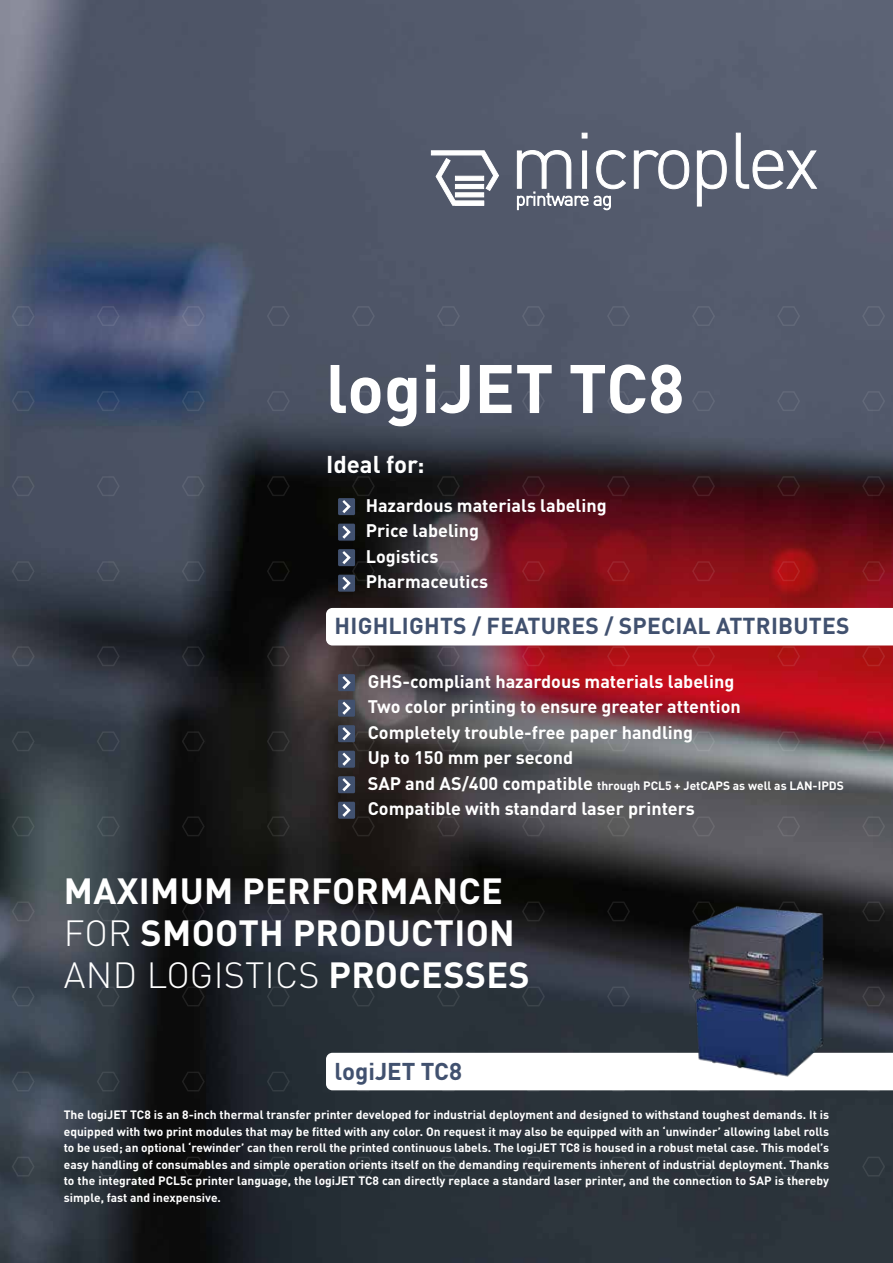
<style>
.page{position:relative;width:893px;height:1263px;background:#fff}
.page>*{position:absolute;margin:0;border:0;box-sizing:border-box;transform-origin:0 0}
.t1{font:700 67.5px "DIN Pro";color:#fff}
.t2{font:700 36px/42px "DIN Pro";letter-spacing:.01em;color:#fff}
.t3{font:700 24px "DIN Pro";color:#41516f}
.t4{font:700 24px "DIN Pro";color:#fff}
.t5{font:700 22.8px "DIN Pro";letter-spacing:.01em;color:#41516f}
.t6{font:700 18px/25.5px "DIN Pro";color:#fff}
.t7{font:700 12px/16.5px "DIN Pro";color:#fff;text-align:justify}
.s1{font-size:18px}
.s2{font-weight:300}
</style>
<div class="page">
<img style="left:0;top:0;width:893px;height:1263px">
<svg style="left:431px;top:150px;width:68px;height:56px"></svg>
<hr style="left:455px;top:201px;width:29px;height:4px;background:#fff">
<div style="left:455px;top:184px;width:29px;height:5px;background:#fff"></div>
<svg style="left:455px;top:176px;width:29px;height:5px"></svg>
<hr style="left:455px;top:193px;width:29px;height:4px;background:#fff">
<svg style="left:634px;top:150px;width:55px;height:39px"></svg>
<svg style="left:697px;top:150px;width:30px;height:56px"></svg>
<svg style="left:736px;top:133px;width:81px;height:56px"></svg>
<svg style="left:517px;top:133px;width:109px;height:77px"></svg>
<svg style="left:11px;top:305px;width:25px;height:22px"></svg>
<svg style="left:96px;top:305px;width:25px;height:22px"></svg>
<svg style="left:181px;top:305px;width:25px;height:22px"></svg>
<svg style="left:266px;top:305px;width:25px;height:22px"></svg>
<svg style="left:351px;top:305px;width:25px;height:22px"></svg>
<svg style="left:436px;top:305px;width:25px;height:22px"></svg>
<svg style="left:521px;top:305px;width:25px;height:22px"></svg>
<svg style="left:606px;top:305px;width:25px;height:22px"></svg>
<svg style="left:691px;top:305px;width:25px;height:22px"></svg>
<svg style="left:776px;top:305px;width:25px;height:22px"></svg>
<svg style="left:861px;top:305px;width:25px;height:22px"></svg>
<svg style="left:11px;top:390px;width:25px;height:22px"></svg>
<svg style="left:96px;top:390px;width:25px;height:22px"></svg>
<svg style="left:181px;top:390px;width:25px;height:22px"></svg>
<svg style="left:266px;top:390px;width:25px;height:22px"></svg>
<svg style="left:351px;top:390px;width:25px;height:22px"></svg>
<svg style="left:436px;top:390px;width:25px;height:22px"></svg>
<svg style="left:521px;top:390px;width:25px;height:22px"></svg>
<svg style="left:606px;top:390px;width:25px;height:22px"></svg>
<svg style="left:691px;top:390px;width:25px;height:22px"></svg>
<svg style="left:776px;top:390px;width:25px;height:22px"></svg>
<svg style="left:861px;top:390px;width:25px;height:22px"></svg>
<svg style="left:11px;top:475px;width:25px;height:22px"></svg>
<svg style="left:96px;top:475px;width:25px;height:22px"></svg>
<svg style="left:181px;top:475px;width:25px;height:22px"></svg>
<svg style="left:266px;top:475px;width:25px;height:22px"></svg>
<svg style="left:436px;top:475px;width:25px;height:22px"></svg>
<svg style="left:521px;top:475px;width:25px;height:22px"></svg>
<svg style="left:606px;top:475px;width:25px;height:22px"></svg>
<svg style="left:691px;top:475px;width:25px;height:22px"></svg>
<svg style="left:776px;top:475px;width:25px;height:22px"></svg>
<svg style="left:861px;top:475px;width:25px;height:22px"></svg>
<svg style="left:11px;top:560px;width:25px;height:22px"></svg>
<svg style="left:96px;top:560px;width:25px;height:22px"></svg>
<svg style="left:181px;top:560px;width:25px;height:22px"></svg>
<svg style="left:266px;top:560px;width:25px;height:22px"></svg>
<svg style="left:436px;top:560px;width:25px;height:22px"></svg>
<svg style="left:521px;top:560px;width:25px;height:22px"></svg>
<svg style="left:606px;top:560px;width:25px;height:22px"></svg>
<svg style="left:691px;top:560px;width:25px;height:22px"></svg>
<svg style="left:776px;top:560px;width:25px;height:22px"></svg>
<svg style="left:861px;top:560px;width:25px;height:22px"></svg>
<svg style="left:11px;top:645px;width:25px;height:22px"></svg>
<svg style="left:96px;top:645px;width:25px;height:22px"></svg>
<svg style="left:181px;top:645px;width:25px;height:22px"></svg>
<svg style="left:266px;top:645px;width:25px;height:22px"></svg>
<svg style="left:11px;top:730px;width:25px;height:22px"></svg>
<svg style="left:96px;top:730px;width:25px;height:22px"></svg>
<svg style="left:181px;top:730px;width:25px;height:22px"></svg>
<svg style="left:266px;top:730px;width:25px;height:22px"></svg>
<svg style="left:436px;top:730px;width:25px;height:22px"></svg>
<svg style="left:521px;top:730px;width:25px;height:22px"></svg>
<svg style="left:606px;top:730px;width:25px;height:22px"></svg>
<svg style="left:691px;top:730px;width:25px;height:22px"></svg>
<svg style="left:776px;top:730px;width:25px;height:22px"></svg>
<svg style="left:861px;top:730px;width:25px;height:22px"></svg>
<svg style="left:11px;top:815px;width:25px;height:22px"></svg>
<svg style="left:96px;top:815px;width:25px;height:22px"></svg>
<svg style="left:181px;top:815px;width:25px;height:22px"></svg>
<svg style="left:266px;top:815px;width:25px;height:22px"></svg>
<svg style="left:436px;top:815px;width:25px;height:22px"></svg>
<svg style="left:521px;top:815px;width:25px;height:22px"></svg>
<svg style="left:606px;top:815px;width:25px;height:22px"></svg>
<svg style="left:691px;top:815px;width:25px;height:22px"></svg>
<svg style="left:776px;top:815px;width:25px;height:22px"></svg>
<svg style="left:861px;top:815px;width:25px;height:22px"></svg>
<svg style="left:11px;top:900px;width:25px;height:22px"></svg>
<svg style="left:96px;top:900px;width:25px;height:22px"></svg>
<svg style="left:181px;top:900px;width:25px;height:22px"></svg>
<svg style="left:266px;top:900px;width:25px;height:22px"></svg>
<svg style="left:351px;top:900px;width:25px;height:22px"></svg>
<svg style="left:436px;top:900px;width:25px;height:22px"></svg>
<svg style="left:521px;top:900px;width:25px;height:22px"></svg>
<svg style="left:606px;top:900px;width:25px;height:22px"></svg>
<svg style="left:691px;top:900px;width:25px;height:1px"></svg>
<svg style="left:776px;top:900px;width:25px;height:1px"></svg>
<svg style="left:861px;top:900px;width:25px;height:22px"></svg>
<svg style="left:11px;top:985px;width:25px;height:22px"></svg>
<svg style="left:96px;top:985px;width:25px;height:22px"></svg>
<svg style="left:181px;top:985px;width:25px;height:22px"></svg>
<svg style="left:266px;top:985px;width:25px;height:22px"></svg>
<svg style="left:351px;top:985px;width:25px;height:22px"></svg>
<svg style="left:436px;top:985px;width:25px;height:22px"></svg>
<svg style="left:521px;top:985px;width:25px;height:22px"></svg>
<svg style="left:606px;top:985px;width:16px;height:22px"></svg>
<svg style="left:863px;top:985px;width:23px;height:22px"></svg>
<svg style="left:11px;top:1070px;width:25px;height:22px"></svg>
<svg style="left:96px;top:1070px;width:25px;height:22px"></svg>
<svg style="left:181px;top:1070px;width:25px;height:22px"></svg>
<svg style="left:266px;top:1070px;width:25px;height:22px"></svg>
<svg style="left:11px;top:1155px;width:25px;height:22px"></svg>
<svg style="left:96px;top:1155px;width:25px;height:22px"></svg>
<svg style="left:181px;top:1155px;width:25px;height:22px"></svg>
<svg style="left:266px;top:1155px;width:25px;height:22px"></svg>
<svg style="left:351px;top:1155px;width:25px;height:22px"></svg>
<svg style="left:436px;top:1155px;width:25px;height:22px"></svg>
<svg style="left:521px;top:1155px;width:25px;height:22px"></svg>
<svg style="left:606px;top:1155px;width:25px;height:22px"></svg>
<svg style="left:691px;top:1155px;width:25px;height:22px"></svg>
<svg style="left:776px;top:1155px;width:25px;height:22px"></svg>
<svg style="left:861px;top:1155px;width:25px;height:22px"></svg>
<svg style="left:326px;top:1053px;width:567px;height:39px"></svg>
<div style="left:338px;top:498px;width:17px;height:17px;background:#41516f"></div>
<svg style="left:342px;top:475px;width:34px;height:38px"></svg>
<div style="left:338px;top:524px;width:17px;height:17px;background:#41516f"></div>
<svg style="left:342px;top:526px;width:9px;height:13px"></svg>
<div style="left:338px;top:549px;width:17px;height:17px;background:#41516f"></div>
<div style="left:338px;top:575px;width:17px;height:17px;background:#41516f"></div>
<svg style="left:342px;top:551px;width:34px;height:39px"></svg>
<div style="left:338px;top:674px;width:17px;height:17px;background:#41516f"></div>
<svg style="left:342px;top:676px;width:9px;height:13px"></svg>
<div style="left:338px;top:700px;width:17px;height:17px;background:#41516f"></div>
<svg style="left:342px;top:702px;width:9px;height:13px"></svg>
<div style="left:338px;top:725px;width:17px;height:17px;background:#41516f"></div>
<div style="left:338px;top:751px;width:17px;height:17px;background:#41516f"></div>
<svg style="left:342px;top:727px;width:34px;height:39px"></svg>
<div style="left:338px;top:776px;width:17px;height:17px;background:#41516f"></div>
<svg style="left:342px;top:778px;width:9px;height:13px"></svg>
<div style="left:338px;top:802px;width:17px;height:17px;background:#41516f"></div>
<svg style="left:342px;top:804px;width:34px;height:33px"></svg>
<img style="left:622px;top:901px;width:241px;height:180px">
<svg style="left:326px;top:608px;width:567px;height:59px"></svg>
<h1 class="t1" style="left:326px;top:336px;width:360px">logiJET TC8</h1>
<h3 class="t4" style="left:326px;top:446px;width:100px">Ideal for:</h3>
<h3 class="t6" style="left:366px;top:491px;width:243px">Hazardous materials labeling<br>Price labeling<br>Logistics<br>Pharmaceutics</h3>
<h3 class="t5" style="left:335px;top:608px;width:516px">HIGHLIGHTS / FEATURES / SPECIAL ATTRIBUTES</h3>
<h3 class="t6" style="left:368px;top:667px;width:375px">GHS-compliant hazardous materials labeling Two color printing to ensure greater attention Completely trouble-free paper handling<br>Up to 150 mm per second</h3>
<p class="t7" style="left:368px;top:776px;width:478px"><span class="s1">SAP and AS/400 compatible</span> through PCL5 + JetCAPS as well as LAN-IPDS</p>
<h3 class="t6" style="left:368px;top:795px;width:329px">Compatible with standard laser printers</h3>
<h2 class="t2" style="left:64px;top:867px;width:467px">MAXIMUM PERFORMANCE<br><span class="s2">FOR</span> SMOOTH PRODUCTION<br><span class="s2">AND LOGISTICS</span> PROCESSES</h2>
<h3 class="t3" style="left:334px;top:1052px;width:129px">logiJET TC8</h3>
<p class="t7" style="left:64px;top:1106px;width:767px">The logiJET TC8 is an 8-inch thermal transfer printer developed for industrial deployment and designed to withstand toughest demands. It is equipped with two print modules that may be fitted with any color. On request it may also be equipped with an ‘unwinder’ allowing label rolls to be used; an optional ‘rewinder’ can then reroll the printed continuous labels. The logiJET TC8 is housed in a robust metal case. This model’s easy handling of consumables and simple operation orients itself on the demanding requirements inherent of industrial deployment. Thanks to the integrated PCL5c printer language, the logiJET TC8 can directly replace a standard laser printer, and the connection to SAP is thereby simple, fast and inexpensive.</p>
</div>
